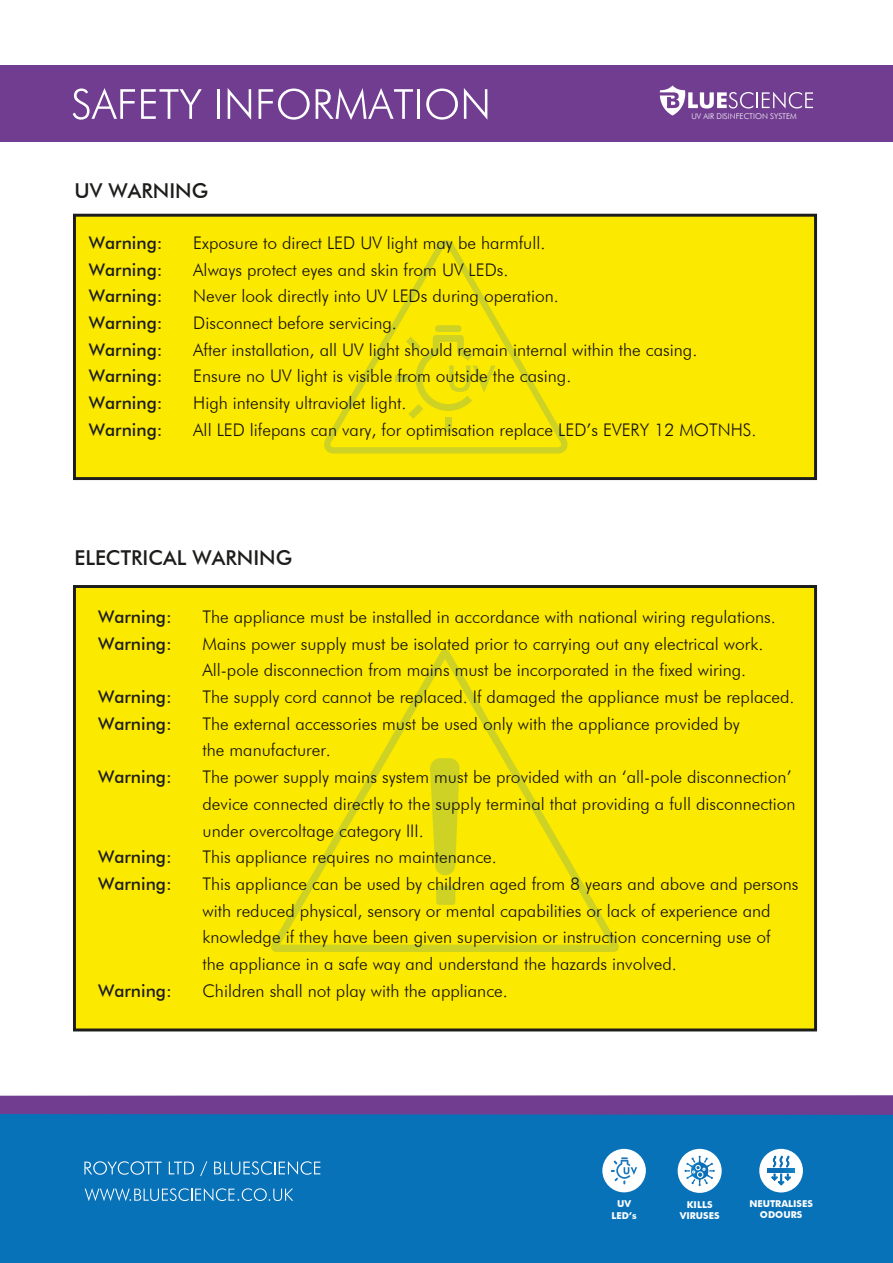
<style>
.page{position:relative;width:893px;height:1263px;background:#fff}
.page>*{position:absolute;margin:0;border:0;box-sizing:border-box;transform-origin:0 0}
.t1{font:500 20.55px "Futura BT";color:#1d1d1b}
.t2{font:300 17.4px/26.7px "Futura BT";color:#12100b}
.t3{font:500 17.4px "Futura BT";color:#1d1d1b}
.t4{font:700 9.45px/11.2px "Futura BT";color:#fff;text-align:center}
.t5{font:300 7.95px "Futura BT";color:#fff}
</style>
<div class="page">
<div style="left:73px;top:214px;width:744px;height:266px;background:#fce900;border:3px solid #1d1d1b"></div>
<svg style="left:324px;top:240px;width:244px;height:213px"></svg>
<div style="left:435px;top:325px;width:27px;height:7px;background:#ced224;border-radius:3px"></div>
<div style="left:445px;top:418px;width:7px;height:14px;background:#ced224"></div>
<div style="left:395px;top:375px;width:14px;height:7px;background:#ced224"></div>
<svg style="left:406px;top:335px;width:89px;height:84px"></svg>
<div style="left:73px;top:585px;width:744px;height:446px;background:#fce900;border:3px solid #1d1d1b"></div>
<svg style="left:271px;top:649px;width:348px;height:303px"></svg>
<svg style="left:430px;top:758px;width:30px;height:117px"></svg>
<div style="left:436px;top:886px;width:19px;height:19px;background:#ced224;border-radius:3px"></div>
<div style="left:0;top:1113px;width:893px;height:150px;background:#0872b9"></div>
<svg style="left:0;top:1095px;width:893px;height:20px;background:#714393"></svg>
<div style="left:0;top:65px;width:893px;height:77px;background:#713d90"></div>
<svg style="left:73px;top:88px;width:62px;height:32px"></svg>
<svg style="left:141px;top:89px;width:61px;height:30px"></svg>
<hr style="left:218px;top:89px;width:2px;height:30px;background:#fff">
<svg style="left:228px;top:88px;width:23px;height:32px"></svg>
<svg style="left:259px;top:89px;width:51px;height:31px"></svg>
<svg style="left:316px;top:88px;width:97px;height:32px"></svg>
<hr style="left:418px;top:89px;width:2px;height:30px;background:#fff">
<svg style="left:426px;top:89px;width:32px;height:31px"></svg>
<svg style="left:464px;top:88px;width:23px;height:31px"></svg>
<svg style="left:678px;top:1149px;width:44px;height:44px"></svg>
<div style="left:680px;top:1151px;width:40px;height:40px;background:#fff;border-radius:50%"></div>
<svg style="left:684px;top:1156px;width:31px;height:30px"></svg>
<svg style="left:759px;top:1149px;width:44px;height:43px"></svg>
<div style="left:761px;top:1151px;width:40px;height:39px;background:#fff;border-radius:50%"></div>
<svg style="left:773px;top:1156px;width:16px;height:11px"></svg>
<svg style="left:771px;top:1173px;width:20px;height:13px"></svg>
<svg style="left:767px;top:1168px;width:28px;height:4px"></svg>
<svg style="left:602px;top:1149px;width:44px;height:43px"></svg>
<div style="left:604px;top:1151px;width:40px;height:39px;background:#fff;border-radius:50%"></div>
<svg style="left:611px;top:1157px;width:26px;height:27px"></svg>
<svg style="left:660px;top:85px;width:153px;height:30px"></svg>
<svg style="left:84px;top:1161px;width:78px;height:14px"></svg>
<svg style="left:169px;top:1161px;width:25px;height:13px"></svg>
<svg style="left:200px;top:1161px;width:7px;height:15px"></svg>
<svg style="left:214px;top:1161px;width:106px;height:14px"></svg>
<svg style="left:85px;top:1188px;width:208px;height:13px"></svg>
<p class="t1" style="left:74px;top:178px;width:135px">UV WARNING</p>
<p class="t5" style="left:691px;top:111px;width:107px">UV AIR DISINFECTION SYSTEM</p>
<p class="t3" style="left:89px;top:232px;width:75px">Warning:</p>
<p class="t2" style="left:193px;top:229px;width:354px">Exposure to direct LED UV light may be harmfull.</p>
<p class="t3" style="left:89px;top:259px;width:75px">Warning:</p>
<p class="t2" style="left:193px;top:256px;width:317px">Always protect eyes and skin from UV LEDs.</p>
<p class="t3" style="left:89px;top:286px;width:75px">Warning:</p>
<p class="t2" style="left:193px;top:283px;width:367px">Never look directly into UV LEDs during operation.</p>
<p class="t3" style="left:89px;top:312px;width:75px">Warning:</p>
<p class="t2" style="left:193px;top:309px;width:205px">Disconnect before servicing.</p>
<p class="t3" style="left:89px;top:339px;width:75px">Warning:</p>
<p class="t2" style="left:193px;top:336px;width:506px">After installation, all UV light should remain internal within the casing.</p>
<p class="t3" style="left:89px;top:366px;width:75px">Warning:</p>
<p class="t2" style="left:193px;top:363px;width:380px">Ensure no UV light is visible from outside the casing.</p>
<p class="t3" style="left:89px;top:392px;width:75px">Warning:</p>
<p class="t2" style="left:193px;top:389px;width:215px">High intensity ultraviolet light.</p>
<p class="t3" style="left:89px;top:419px;width:75px">Warning:</p>
<p class="t2" style="left:193px;top:416px;width:565px">All LED lifepans can vary, for optimisation replace LED’s EVERY 12 MOTNHS.</p>
<p class="t1" style="left:74px;top:545px;width:219px">ELECTRICAL WARNING</p>
<p class="t3" style="left:98px;top:606px;width:75px">Warning:</p>
<p class="t2" style="left:202px;top:603px;width:575px">The appliance must be installed in accordance with national wiring regulations.</p>
<p class="t3" style="left:98px;top:633px;width:75px">Warning:</p>
<p class="t2" style="left:202px;top:630px;width:562px">Mains power supply must be isolated prior to carrying out any electrical work.<br>All-pole disconnection from mains must be incorporated in the fixed wiring.</p>
<p class="t3" style="left:98px;top:686px;width:75px">Warning:</p>
<p class="t2" style="left:202px;top:683px;width:593px">The supply cord cannot be replaced. If damaged the appliance must be replaced.</p>
<p class="t3" style="left:98px;top:713px;width:75px">Warning:</p>
<p class="t2" style="left:202px;top:710px;width:539px">The external accessories must be used only with the appliance provided by the manufacturer.</p>
<p class="t3" style="left:98px;top:766px;width:75px">Warning:</p>
<p class="t2" style="left:202px;top:763px;width:595px">The power supply mains system must be provided with an ‘all-pole disconnection’ device connected directly to the supply terminal that providing a full disconnection under overcoltage category III.</p>
<p class="t3" style="left:98px;top:846px;width:75px">Warning:</p>
<p class="t2" style="left:202px;top:843px;width:296px">This appliance requires no maintenance.</p>
<p class="t3" style="left:98px;top:873px;width:75px">Warning:</p>
<p class="t2" style="left:202px;top:870px;width:598px">This appliance can be used by children aged from 8 years and above and persons with reduced physical, sensory or mental capabilities or lack of experience and knowledge if they have been given supervision or instruction concerning use of<br>the appliance in a safe way and understand the hazards involved.</p>
<p class="t3" style="left:98px;top:980px;width:75px">Warning:</p>
<p class="t2" style="left:202px;top:977px;width:307px">Children shall not play with the appliance.</p>
<p class="t4" style="left:612px;top:1198px;width:27px">UV<br>LED’s</p>
<p class="t4" style="left:680px;top:1199px;width:41px">KILLS<br>VIRUSES</p>
<p class="t4" style="left:749px;top:1198px;width:65px">NEUTRALISES<br>ODOURS</p>
</div>
